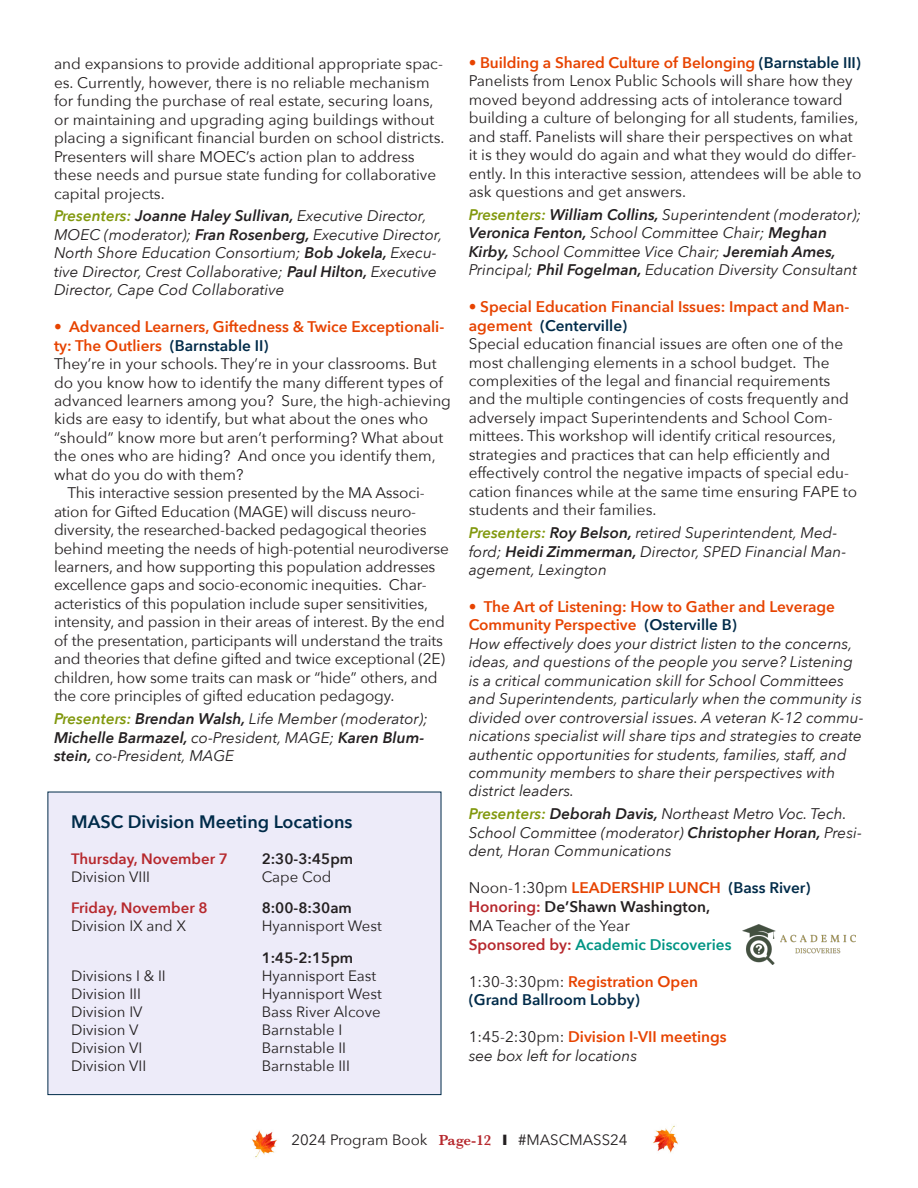
<style>
.page{position:relative;width:918px;height:1188px;background:#fff}
.page>*{position:absolute;margin:0;border:0;box-sizing:border-box;transform-origin:0 0}
.t1{font:600 18px "Avenir Next";color:#002b49}
.t2{font:15.3px/18.5px "Avenir Next";color:#231f20}
.t3{font:italic 15.3px/18.5px "Avenir Next";color:#231f20}
.t4{font:600 15.3px/18.5px "Avenir Next";color:#e74300}
.t5{font:600 15.3px/19.8px "Avenir Next";color:#231f20}
.t6{font:600 15.3px "Avenir Next";color:#009483}
.t7{font:600 15.3px "Avenir Next";color:#002b49}
.t8{font:15px "Avenir Next";color:#231f20}
.t9{font:600 15px "Avenir Next";color:#b6282d}
.t10{font:600 15px "Avenir Next";color:#231f20}
.s1{font-weight:600;color:#81980d}
.s2{font-weight:600}
.s3{color:#002b49}
.s4{font-weight:400;color:#231f20}
.s5{color:#b6282d}
.s6{font-weight:400}
.s7{font-family:"Baskerville";font-weight:600;color:#b6282d}
</style>
<div class="page">
<img style="left:653px;top:1125px;width:25px;height:28px">
<img style="left:252px;top:1130px;width:25px;height:28px">
<img style="left:742px;top:925px;width:114px;height:40px">
<div style="left:48px;top:792px;width:393px;height:303px;background:#edebf9"></div>
<p class="t2" style="left:54px;top:54px;width:392px">and expansions to provide additional appropriate spac&shy;es. Currently, however, there is no reliable mechanism for funding the purchase of real estate, securing loans, or maintaining and upgrading aging buildings without placing a significant financial burden on school districts.<br>Presenters will share MOEC’s action plan to address these needs and pursue state funding for collaborative capital projects.</p>
<p class="t3" style="left:54px;top:206px;width:390px"><span class="s1">Presenters:</span> <span class="s2">Joanne Haley Sullivan,</span> Executive Director, MOEC (moderator); <span class="s2">Fran Rosenberg,</span> Executive Director, North Shore Education Consortium; <span class="s2">Bob Jokela,</span> Execu&shy;tive Director, Crest Collaborative; <span class="s2">Paul Hilton,</span> Executive Director, Cape Cod Collaborative</p>
<p class="t4" style="left:54px;top:317px;width:392px">• Advanced Learners, Giftedness &amp; Twice Exceptionali&shy;ty: The Outliers <span class="s3">(Barnstable II)</span></p>
<p class="t2" style="left:54px;top:354px;width:399px">They’re in your schools. They’re in your classrooms. But do you know how to identify the many different types of advanced learners among you? Sure, the high-achieving kids are easy to identify, but what about the ones who “should” know more but aren’t performing? What about the ones who are hiding? And once you identify them, what do you do with them?</p>
<p class="t2" style="left:54px;top:483px;width:396px;text-indent:13px">This interactive session presented by the MA Associ&shy;ation for Gifted Education (MAGE) will discuss neuro&shy;diversity, the researched-backed pedagogical theories behind meeting the needs of high-potential neurodiverse learners, and how supporting this population addresses excellence gaps and socio-economic inequities. Char&shy;acteristics of this population include super sensitivities, intensity, and passion in their areas of interest. By the end of the presentation, participants will understand the traits and theories that define gifted and twice exceptional (2E) children, how some traits can mask or “hide” others, and the core principles of gifted education pedagogy.</p>
<p class="t3" style="left:54px;top:709px;width:376px"><span class="s1">Presenters:</span> <span class="s2">Brendan Walsh,</span> Life Member (moderator);<br><span class="s2">Michelle Barmazel,</span> co-President, MAGE; <span class="s2">Karen Blum&shy;stein,</span> co-President, MAGE</p>
<p class="t1" style="left:71px;top:806px;width:283px">MASC Division Meeting Locations</p>
<p class="t9" style="left:71px;top:845px;width:158px">Thursday, November 7</p>
<p class="t10" style="left:262px;top:845px;width:93px">2:30-3:45pm</p>
<p class="t8" style="left:71px;top:864px;width:80px">Division VIII</p>
<p class="t8" style="left:262px;top:864px;width:71px">Cape Cod</p>
<p class="t9" style="left:71px;top:895px;width:138px">Friday, November 8</p>
<p class="t10" style="left:262px;top:895px;width:92px">8:00-8:30am</p>
<p class="t8" style="left:71px;top:913px;width:117px">Division IX and X</p>
<p class="t8" style="left:262px;top:913px;width:122px">Hyannisport West</p>
<p class="t10" style="left:262px;top:944px;width:93px">1:45-2:15pm</p>
<p class="t8" style="left:71px;top:963px;width:96px">Divisions I &amp; II</p>
<p class="t8" style="left:262px;top:963px;width:116px">Hyannisport East</p>
<p class="t8" style="left:71px;top:981px;width:71px">Division III</p>
<p class="t8" style="left:262px;top:981px;width:122px">Hyannisport West</p>
<p class="t8" style="left:71px;top:999px;width:73px">Division IV</p>
<p class="t8" style="left:262px;top:999px;width:120px">Bass River Alcove</p>
<p class="t8" style="left:71px;top:1017px;width:69px">Division V</p>
<p class="t8" style="left:262px;top:1017px;width:82px">Barnstable I</p>
<p class="t8" style="left:71px;top:1035px;width:73px">Division VI</p>
<p class="t8" style="left:262px;top:1035px;width:86px">Barnstable II</p>
<p class="t8" style="left:71px;top:1053px;width:77px">Division VII</p>
<p class="t8" style="left:262px;top:1053px;width:90px">Barnstable III</p>
<p class="t4" style="left:469px;top:53px;width:394px">• Building a Shared Culture of Belonging <span class="s3">(Barnstable III)</span></p>
<p class="t2" style="left:469px;top:71px;width:394px">Panelists from Lenox Public Schools will share how they moved beyond addressing acts of intolerance toward building a culture of belonging for all students, families, and staff. Panelists will share their perspectives on what it is they would do again and what they would do differ&shy;ently. In this interactive session, attendees will be able to ask questions and get answers.</p>
<p class="t3" style="left:469px;top:205px;width:394px"><span class="s1">Presenters:</span> <span class="s2">William Collins,</span> Superintendent (moderator); <span class="s2">Veronica Fenton,</span> School Committee Chair; <span class="s2">Meghan Kirby,</span> School Committee Vice Chair; <span class="s2">Jeremiah Ames, </span>Principal; <span class="s2">Phil Fogelman,</span> Education Diversity Consultant</p>
<p class="t4" style="left:469px;top:297px;width:382px">• Special Education Financial Issues: Impact and Man&shy;agement <span class="s3">(Centerville)</span></p>
<p class="t2" style="left:469px;top:334px;width:390px">Special education financial issues are often one of the most challenging elements in a school budget. The complexities of the legal and financial requirements and the multiple contingencies of costs frequently and adversely impact Superintendents and School Com&shy;mittees. This workshop will identify critical resources, strategies and practices that can help efficiently and effectively control the negative impacts of special edu&shy;cation finances while at the same time ensuring FAPE to students and their families.</p>
<p class="t3" style="left:469px;top:523px;width:379px"><span class="s1">Presenters:</span> <span class="s2">Roy Belson,</span> retired Superintendent, Med&shy;ford; <span class="s2">Heidi Zimmerman,</span> Director, SPED Financial Man&shy;agement, Lexington</p>
<p class="t4" style="left:469px;top:597px;width:368px">• The Art of Listening: How to Gather and Leverage<br>Community Perspective <span class="s3">(Osterville B)</span></p>
<p class="t3" style="left:469px;top:634px;width:397px">How effectively does your district listen to the concerns, ideas, and questions of the people you serve? Listening is a critical communication skill for School Committees and Superintendents, particularly when the community is divided over controversial issues. A veteran K-12 commu&shy;nications specialist will share tips and strategies to create authentic opportunities for students, families, staff, and community members to share their perspectives with district leaders.</p>
<p class="t3" style="left:469px;top:804px;width:395px"><span class="s1">Presenters:</span> <span class="s2">Deborah Davis,</span> Northeast Metro Voc. Tech.<br>School Committee (moderator) <span class="s2">Christopher Horan,</span> Presi&shy;dent, Horan Communications</p>
<p class="t4" style="left:469px;top:878px;width:343px"><span class="s4">Noon-1:30pm</span> LEADERSHIP LUNCH <span class="s3">(Bass River)</span></p>
<p class="t5" style="left:469px;top:896px;width:243px"><span class="s5">Honoring:</span> De’Shawn Washington,<br><span class="s6">MA Teacher of the Year</span></p>
<p class="t6" style="left:469px;top:931px;width:264px"><span class="s5">Sponsored by:</span> Academic Discoveries</p>
<p class="t4" style="left:469px;top:972px;width:231px"><span class="s4">1:30-3:30pm:</span> Registration Open</p>
<p class="t7" style="left:469px;top:987px;width:173px">(Grand Ballroom Lobby)</p>
<p class="t4" style="left:469px;top:1027px;width:260px"><span class="s4">1:45-2:30pm:</span> Division I-VII meetings</p>
<p class="t3" style="left:469px;top:1045px;width:170px">see box left for locations</p>
<p class="t8" style="left:291px;top:1127px;width:201px">2024 Program Book <span class="s7">Page-12</span></p>
<p class="t8" style="left:518px;top:1127px;width:111px">#MASCMASS24</p>
</div>
